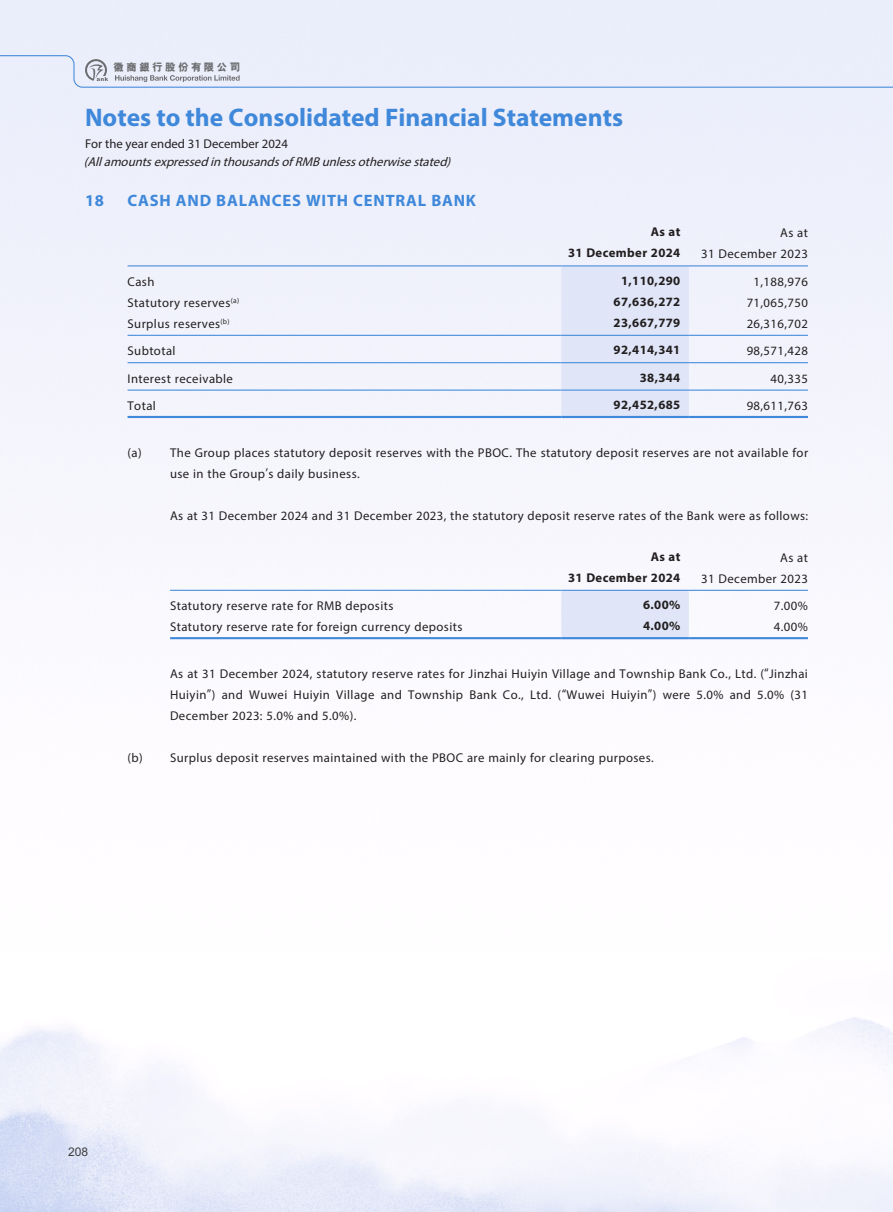
<style>
.page{position:relative;width:893px;height:1212px;background:#fff}
.page>*{position:absolute;margin:0;border:0;box-sizing:border-box;transform-origin:0 0}
.t1{font:700 25.5px "Myriad Pro";color:#3f88da}
.t2{font:700 16.5px "Myriad Pro";letter-spacing:.05em;color:#3f88da}
.t3{font:12.75px/21px "Myriad Pro";letter-spacing:.03em;color:#231f20;text-align:right}
.t4{font:700 12.75px/21px "Myriad Pro";letter-spacing:.03em;color:#231f20;text-align:right}
.t5{font:italic 12.75px "Myriad Pro";color:#231f20}
.t6{font:12.75px "Myriad Pro";color:#231f20}
.t7{font:500 12px "M Hei HK";color:#3e3e3f}
.t8{font:800 10.5px "M Hei HK";letter-spacing:.23em;color:#6c6d70}
</style>
<div class="page">
<svg style="left:0;top:55px;width:893px;height:33px;background:#e3e8f7"></svg>
<div style="left:561px;top:266px;width:128px;height:150px;background:#e0e6f8"></div>
<hr style="left:128px;top:265px;width:433px;height:1px;background:#3f88da">
<hr style="left:561px;top:265px;width:128px;height:1px;background:#3f88da">
<hr style="left:689px;top:265px;width:119px;height:1px;background:#3f88da">
<hr style="left:128px;top:335px;width:433px;height:1px;background:#3f88da">
<hr style="left:561px;top:335px;width:128px;height:1px;background:#3f88da">
<hr style="left:689px;top:335px;width:119px;height:1px;background:#3f88da">
<hr style="left:128px;top:362px;width:433px;height:1px;background:#3f88da">
<hr style="left:561px;top:362px;width:128px;height:1px;background:#3f88da">
<hr style="left:689px;top:362px;width:119px;height:1px;background:#3f88da">
<hr style="left:128px;top:390px;width:433px;height:1px;background:#3f88da">
<hr style="left:561px;top:390px;width:128px;height:1px;background:#3f88da">
<hr style="left:689px;top:390px;width:119px;height:1px;background:#3f88da">
<hr style="left:128px;top:416px;width:433px;height:2px;background:#3f88da">
<hr style="left:561px;top:416px;width:128px;height:2px;background:#3f88da">
<hr style="left:689px;top:416px;width:119px;height:2px;background:#3f88da">
<div style="left:561px;top:591px;width:128px;height:46px;background:#e0e6f8"></div>
<hr style="left:170px;top:590px;width:391px;height:1px;background:#3f88da">
<hr style="left:561px;top:590px;width:128px;height:1px;background:#3f88da">
<hr style="left:689px;top:590px;width:119px;height:1px;background:#3f88da">
<hr style="left:170px;top:637px;width:391px;height:2px;background:#3f88da">
<hr style="left:561px;top:637px;width:128px;height:2px;background:#3f88da">
<hr style="left:689px;top:637px;width:119px;height:2px;background:#3f88da">
<p class="t8" style="left:114px;top:62px;width:128px">徽商銀行股份有限公司</p>
<h1 class="t1" style="left:85px;top:101px;width:539px">Notes to the Consolidated Financial Statements</h1>
<p class="t6" style="left:85px;top:136px;width:204px">For the year ended 31 December 2024</p>
<p class="t5" style="left:84px;top:154px;width:372px">(AllamountsexpressedinthousandsofRMBunlessotherwisestated)</p>
<p class="t2" style="left:85px;top:190px;width:20px">18</p>
<p class="t2" style="left:128px;top:190px;width:350px">CASH AND BALANCES WITH CENTRAL BANK</p>
<p class="t4" style="left:568px;top:221px;width:114px">As at<br>31 December 2024</p>
<p class="t3" style="left:701px;top:222px;width:108px">As at<br>31 December 2023</p>
<p class="t3" style="left:128px;top:271px;width:28px">Cash</p>
<p class="t4" style="left:621px;top:270px;width:61px">1,110,290</p>
<p class="t3" style="left:754px;top:271px;width:56px">1,188,976</p>
<p class="t3" style="left:128px;top:292px;width:113px">Statutory reserves<sup>(a)</sup></p>
<p class="t4" style="left:614px;top:291px;width:68px">67,636,272</p>
<p class="t3" style="left:747px;top:292px;width:63px">71,065,750</p>
<p class="t3" style="left:128px;top:313px;width:103px">Surplus reserves<sup>(b)</sup></p>
<p class="t4" style="left:614px;top:312px;width:68px">23,667,779</p>
<p class="t3" style="left:747px;top:313px;width:63px">26,316,702</p>
<p class="t3" style="left:128px;top:340px;width:50px">Subtotal</p>
<p class="t4" style="left:614px;top:339px;width:68px">92,414,341</p>
<p class="t3" style="left:747px;top:340px;width:63px">98,571,428</p>
<p class="t3" style="left:128px;top:368px;width:107px">Interest receivable</p>
<p class="t4" style="left:640px;top:366px;width:42px">38,344</p>
<p class="t3" style="left:771px;top:368px;width:39px">40,335</p>
<p class="t3" style="left:128px;top:395px;width:30px">Total</p>
<p class="t4" style="left:614px;top:394px;width:68px">92,452,685</p>
<p class="t3" style="left:747px;top:395px;width:63px">98,611,763</p>
<p class="t3" style="left:170px;top:442px;width:640px;text-align:left;text-indent:-43px">(a) The Group places statutory deposit reserves with the PBOC. The statutory deposit reserves are not available for use in the Group’s daily business.</p>
<p class="t3" style="left:170px;top:505px;width:640px">As at 31 December 2024 and 31 December 2023, the statutory deposit reserve rates of the Bank were as follows:</p>
<p class="t4" style="left:568px;top:545px;width:114px">As at<br>31 December 2024</p>
<p class="t3" style="left:701px;top:547px;width:108px">As at<br>31 December 2023</p>
<p class="t3" style="left:170px;top:595px;width:225px">Statutory reserve rate for RMB deposits</p>
<p class="t4" style="left:643px;top:594px;width:39px">6.00%</p>
<p class="t3" style="left:774px;top:595px;width:35px">7.00%</p>
<p class="t3" style="left:170px;top:616px;width:294px">Statutory reserve rate for foreign currency deposits</p>
<p class="t4" style="left:643px;top:615px;width:39px">4.00%</p>
<p class="t3" style="left:774px;top:616px;width:35px">4.00%</p>
<p class="t3" style="left:170px;top:663px;width:639px;text-align:justify">As at 31 December 2024, statutory reserve rates for Jinzhai Huiyin Village and Township Bank Co., Ltd. (“Jinzhai Huiyin”) and Wuwei Huiyin Village and Township Bank Co., Ltd. (“Wuwei Huiyin”) were 5.0% and 5.0% (31<br>December 2023: 5.0% and 5.0%).</p>
<p class="t3" style="left:128px;top:747px;width:528px">(b) Surplus deposit reserves maintained with the PBOC are mainly for clearing purposes.</p>
<p class="t7" style="left:68px;top:1143px;width:22px">208</p>
</div>
